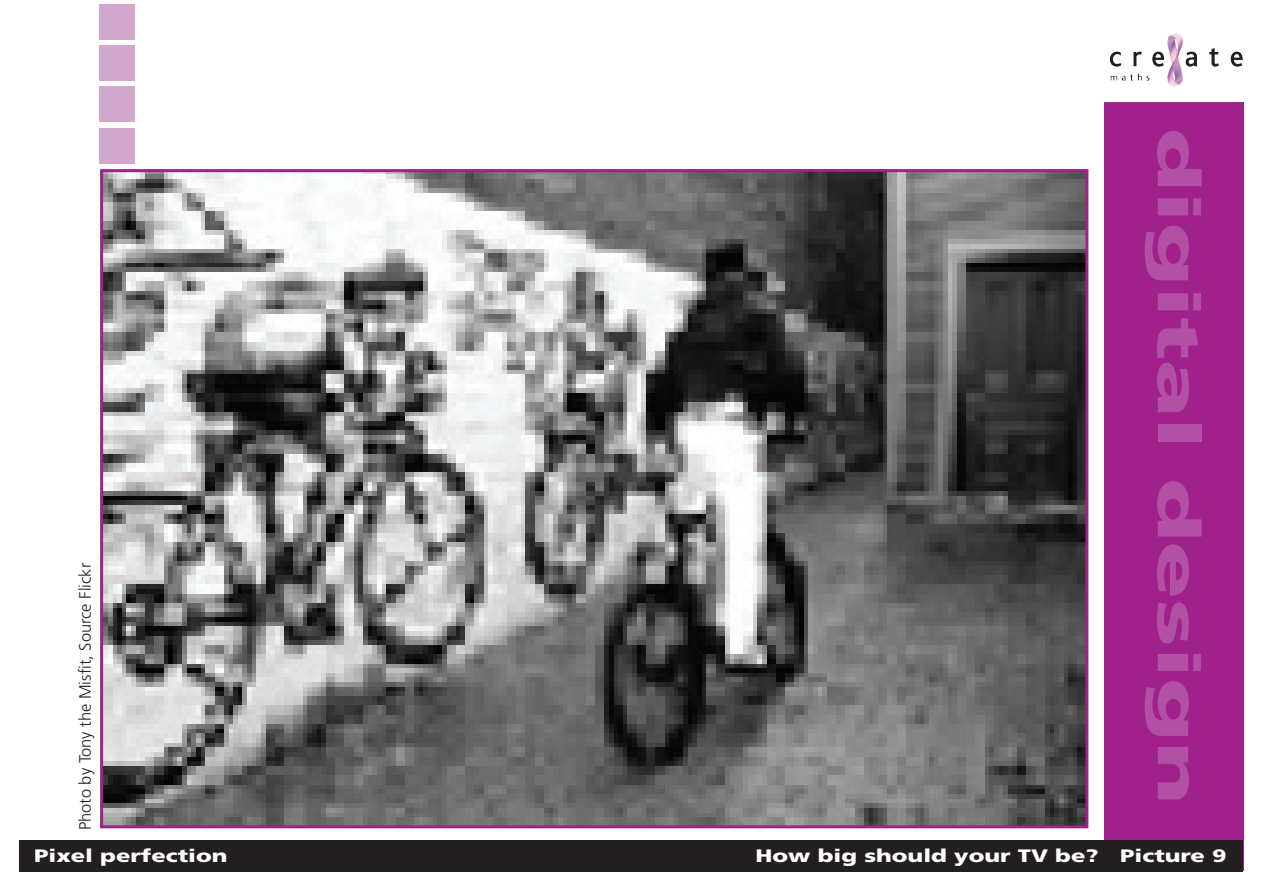
<style>
.page{position:relative;width:1263px;height:893px;background:#fff}
.page>*{position:absolute;margin:0;border:0;box-sizing:border-box;transform-origin:0 0}
.t1{font:900 58.5px "Frutiger";color:rgb(212 173 208/.35);scale:1.62 1}
.t2{font:900 18px "Frutiger";color:#fff;scale:1.31 1}
.t3{font:300 16.5px "Frutiger";color:#231f20}
</style>
<div class="page">
<img style="left:104px;top:173px;width:980px;height:651px">
<div style="left:1104px;top:102px;width:140px;height:768px;background:#a0218c"></div>
<img style="left:1109px;top:33px;width:134px;height:54px">
<div style="left:20px;top:841px;width:1223px;height:31px;background:#231f20"></div>
<div style="left:99px;top:46px;width:35px;height:35px;background:#d2a9cd"></div>
<div style="left:99px;top:87px;width:35px;height:35px;background:#d2a9cd"></div>
<div style="left:99px;top:128px;width:35px;height:35px;background:#d2a9cd"></div>
<div style="left:99px;top:5px;width:35px;height:35px;background:#d2a9cd"></div>
<div style="left:100px;top:169px;width:988px;height:659px;border:3px solid #a0218c"></div>
<p class="t3" style="left:76px;top:830px;width:269px;rotate:-90deg">Photo by Tony the Misfit, Source Flickr</p>
<h1 class="t1" style="left:1213px;top:128px;width:419px;rotate:90deg">digital design</h1>
<p class="t2" style="left:34px;top:845px;width:149px">Pixel perfection</p>
<p class="t2" style="left:755px;top:845px;width:361px">How big should your TV be? Picture 9</p>
</div>
